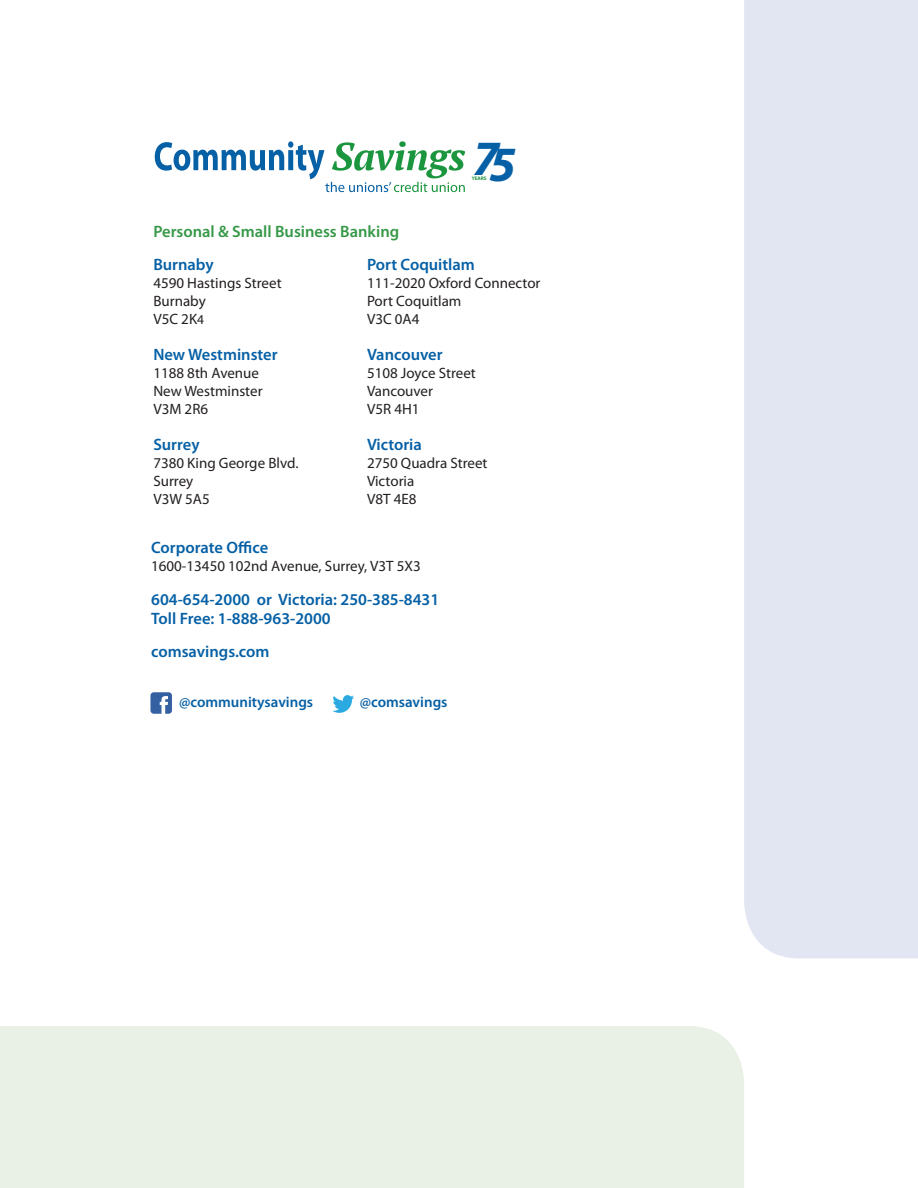
<style>
.page{position:relative;width:918px;height:1188px;background:#fff}
.page>*{position:absolute;margin:0;border:0;box-sizing:border-box;transform-origin:0 0}
.t1{font:italic 700 49.5px "Myriad Pro";color:#0660a5}
.t2{font:600 16.5px "Myriad Pro";color:#0660a5}
.t3{font:600 16.5px "Myriad Pro";color:#359847}
.t4{font:15px "Myriad Pro";color:#231f20}
.t5{font:600 15px "Myriad Pro";color:#0660a5}
.t6{font:700 5.1px "Myriad Pro";color:#1b953e}
.s1{font-size:13.5px}
</style>
<div class="page">
<div style="left:0;top:1026px;width:744px;height:162px;background:#e9f0e5"></div>
<svg style="left:332px;top:695px;width:22px;height:18px"></svg>
<div style="left:150px;top:692px;width:22px;height:22px;background:#3460a1;border-radius:3px"></div>
<svg style="left:160px;top:696px;width:8px;height:18px"></svg>
<svg style="left:155px;top:141px;width:310px;height:51px"></svg>
<div style="left:744px;top:0;width:174px;height:958px;background:#e2e6f2"></div>
<p class="t3" style="left:153px;top:221px;width:247px">Personal &amp; Small Business Banking</p>
<p class="t1" style="left:473px;top:126px;width:28px">7</p>
<p class="t1" style="left:489px;top:132px;width:28px">5</p>
<p class="t6" style="left:472px;top:175px;width:16px">YEARS</p>
<p class="t2" style="left:153px;top:254px;width:62px">Burnaby</p>
<p class="t4" style="left:153px;top:274px;width:130px">4590 Hastings Street</p>
<p class="t4" style="left:153px;top:292px;width:54px">Burnaby</p>
<p class="t4" style="left:153px;top:310px;width:52px">V5C 2K<span class="s1">4</span></p>
<p class="t2" style="left:153px;top:344px;width:126px">New Westminster</p>
<p class="t4" style="left:153px;top:364px;width:107px">1188 8th Avenue</p>
<p class="t4" style="left:153px;top:382px;width:111px">New Westminster</p>
<p class="t4" style="left:153px;top:400px;width:56px">V3M 2R6</p>
<p class="t2" style="left:153px;top:434px;width:48px">Surrey</p>
<p class="t4" style="left:153px;top:454px;width:147px">7380 King George Blvd.</p>
<p class="t4" style="left:153px;top:472px;width:41px">Surrey</p>
<p class="t4" style="left:153px;top:490px;width:58px">V3W 5A5</p>
<p class="t2" style="left:367px;top:254px;width:109px">Port Coquitlam</p>
<p class="t4" style="left:367px;top:274px;width:175px">111-2020 Oxford Connector</p>
<p class="t4" style="left:367px;top:292px;width:96px">Port Coquitlam</p>
<p class="t4" style="left:367px;top:310px;width:54px">V3C 0A4</p>
<p class="t2" style="left:367px;top:344px;width:77px">Vancouver</p>
<p class="t4" style="left:367px;top:364px;width:110px">5108 Joyce Street</p>
<p class="t4" style="left:367px;top:382px;width:68px">Vancouver</p>
<p class="t4" style="left:367px;top:400px;width:54px">V5R 4H1</p>
<p class="t2" style="left:367px;top:434px;width:56px">Victoria</p>
<p class="t4" style="left:367px;top:454px;width:122px">2750 Quadra Street</p>
<p class="t4" style="left:367px;top:472px;width:49px">Victoria</p>
<p class="t4" style="left:367px;top:490px;width:51px">V8T 4E8</p>
<p class="t2" style="left:151px;top:537px;width:119px">Corporate Office</p>
<p class="t4" style="left:151px;top:557px;width:271px">1600-13450 102nd Avenue, Surrey, V3T 5X3</p>
<p class="t2" style="left:151px;top:589px;width:290px">604-654-2000 or Victoria: 250-385-8431</p>
<p class="t2" style="left:151px;top:608px;width:181px">Toll Free: 1-888-963-2000</p>
<p class="t2" style="left:151px;top:641px;width:120px">comsavings.com</p>
<p class="t5" style="left:179px;top:693px;width:136px">@communitysavings</p>
<p class="t5" style="left:360px;top:693px;width:89px">@comsavings</p>
</div>
